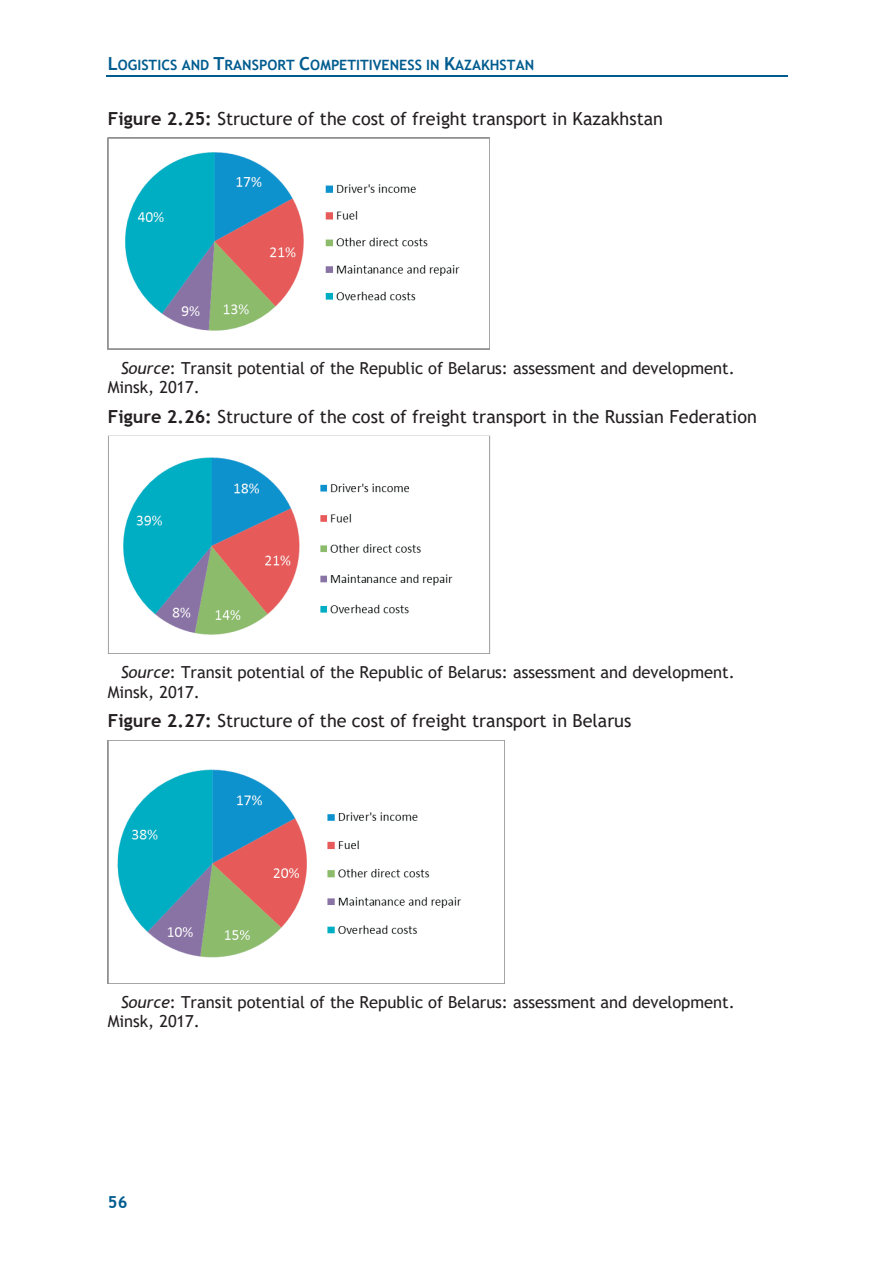
<style>
.page{position:relative;width:893px;height:1263px;background:#fff}
.page>*{position:absolute;margin:0;border:0;box-sizing:border-box;transform-origin:0 0}
.t1{font:18px "Trebuchet MS";letter-spacing:.005em;color:#231f20}
.t2{font:16.5px/19.2px "Trebuchet MS";letter-spacing:-.005em;color:#231f20}
.t3{font:700 16.5px "Trebuchet MS";color:#005c8f}
.t4{font:700 14.25px "Trebuchet MS";color:#005c8f}
.s1{font-size:18px}
.s2{font-weight:700}
.s3{font-style:italic}
</style>
<div class="page">
<hr style="left:106px;top:75px;width:681px;height:2px;background:#005c8f">
<img style="left:108px;top:138px;width:381px;height:211px">
<img style="left:108px;top:436px;width:382px;height:218px">
<img style="left:108px;top:740px;width:397px;height:244px">
<p class="t4" style="left:108px;top:57px;width:428px"><span class="s1">L</span>OGISTICS AND <span class="s1">T</span>RANSPORT <span class="s1">C</span>OMPETITIVENESS IN <span class="s1">K</span>AZAKHSTAN</p>
<p class="t1" style="left:108px;top:108px;width:556px"><span class="s2">Figure 2.25:</span> Structure of the cost of freight transport in Kazakhstan</p>
<p class="t2" style="left:108px;top:358px;width:628px;text-indent:13px"><span class="s3">Source</span>: Transit potential of the Republic of Belarus: assessment and development.<br>Minsk, 2017.</p>
<p class="t1" style="left:108px;top:406px;width:650px"><span class="s2">Figure 2.26:</span> Structure of the cost of freight transport in the Russian Federation</p>
<p class="t2" style="left:108px;top:663px;width:628px;text-indent:13px"><span class="s3">Source</span>: Transit potential of the Republic of Belarus: assessment and development.<br>Minsk, 2017.</p>
<p class="t1" style="left:108px;top:710px;width:525px"><span class="s2">Figure 2.27:</span> Structure of the cost of freight transport in Belarus</p>
<p class="t2" style="left:108px;top:993px;width:628px;text-indent:13px"><span class="s3">Source</span>: Transit potential of the Republic of Belarus: assessment and development.<br>Minsk, 2017.</p>
<p class="t3" style="left:108px;top:1193px;width:21px">56</p>
</div>
